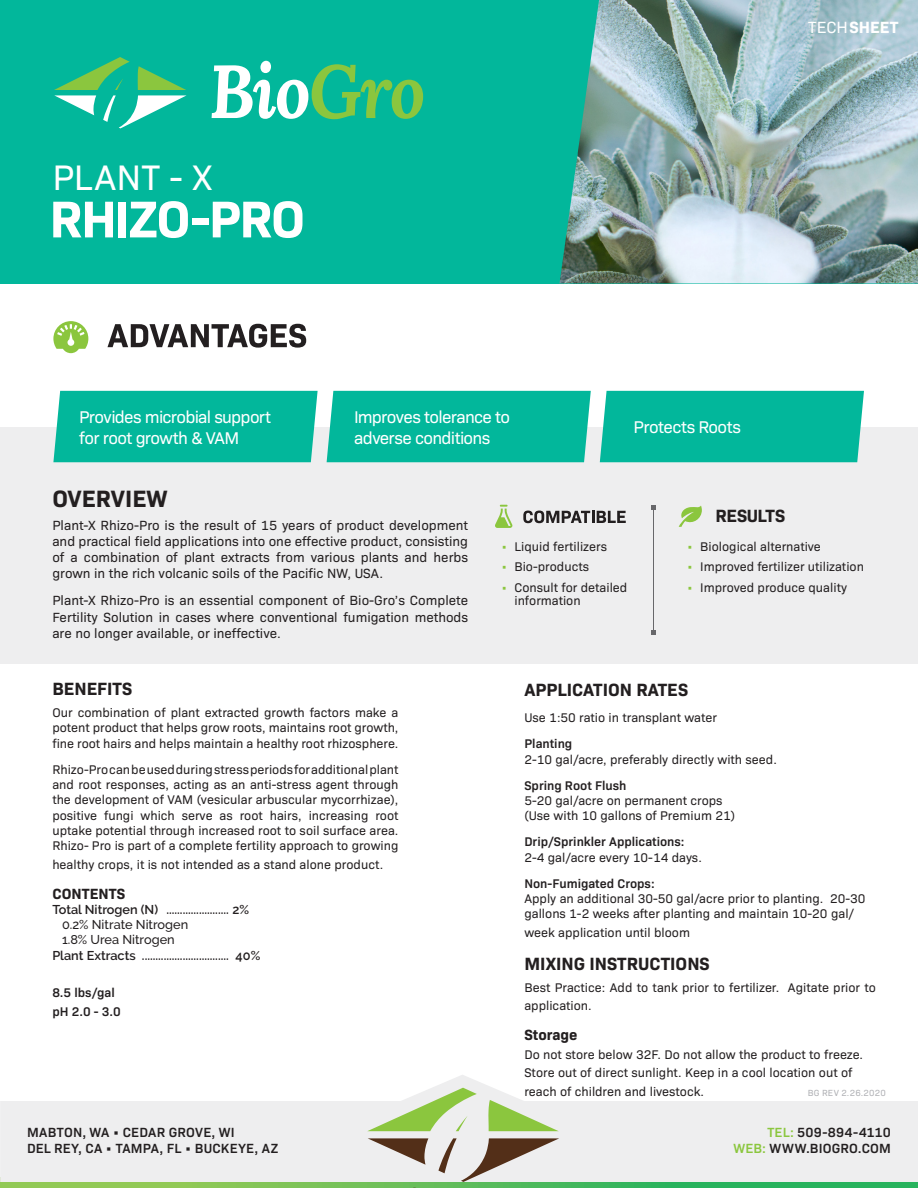
<style>
.page{position:relative;width:918px;height:1188px;background:#fff}
.page>*{position:absolute;margin:0;border:0;box-sizing:border-box;transform-origin:0 0}
.t1{font:700 52.5px "Bio Sans";letter-spacing:-.03em;color:#fff}
.t2{font:36px "Bio Sans";letter-spacing:.01em;color:#fff}
.t3{font:700 24px "Bio Sans";color:#231f20}
.Subhead{font:700 18px "Bio Sans";color:#231f20}
.Subhead-2{font:700 18px "Bio Sans";letter-spacing:-.02em;color:#231f20}
.t4{font:17.25px/20.7px "Bio Sans";letter-spacing:-.04em;color:#fff}
.t5{font:700 16.5px "Bio Sans";color:#fff}
.t6{font:700 15px "Bio Sans";color:#231f20}
.Text{font:13.5px/16.2px "Bio Sans";color:#231f20;text-align:justify}
.t7{font:600 13.5px "Bio Sans";letter-spacing:.015em;color:#231f20}
.Text-2{font:12.75px/15.3px "Bio Sans";color:#231f20}
.analysis{font:600 12.75px "Raleway";color:#231f20}
.Text-3{font:600 12.75px/15.3px "Bio Sans";color:#231f20}
.analysis-2{font:500 12.75px/15.3px "Raleway";color:#231f20}
.t8{font:9px "Bio Sans";letter-spacing:.025em;color:#afb0b4}
.s1{font-weight:400}
.s2{color:#8bc63e}
.s3{font-weight:600}
</style>
<div class="page">
<div style="left:0;top:0;width:918px;height:283px;background:#02b79b"></div>
<img style="left:560px;top:0;width:358px;height:283px">
<div style="left:0;top:427px;width:918px;height:236px;background:#eeeeef"></div>
<div style="left:53px;top:391px;width:265px;height:71px;background:#02b79b"></div>
<div style="left:327px;top:391px;width:264px;height:71px;background:#02b79b"></div>
<div style="left:600px;top:391px;width:264px;height:71px;background:#02b79b"></div>
<svg style="left:0;top:1182px;width:918px;height:6px;background:#5bbd59"></svg>
<svg style="left:0;top:1075px;width:918px;height:107px;fill:#eeeeef"></svg>
<svg style="left:53px;top:321px;width:35px;height:32px"></svg>
<svg style="left:107px;top:324px;width:199px;height:24px"></svg>
<svg style="left:495px;top:505px;width:17px;height:23px"></svg>
<svg style="left:523px;top:511px;width:103px;height:12px"></svg>
<svg style="left:679px;top:506px;width:23px;height:21px"></svg>
<hr style="left:653px;top:507px;width:1px;height:126px;background:#67676a">
<svg style="left:651px;top:630px;width:4px;height:5px"></svg>
<svg style="left:651px;top:505px;width:4px;height:5px"></svg>
<svg style="left:54px;top:57px;width:133px;height:71px"></svg>
<svg style="left:212px;top:61px;width:211px;height:58px"></svg>
<svg style="left:367px;top:1088px;width:110px;height:43px;background:#cfe2b5"></svg>
<svg style="left:488px;top:1100px;width:71px;height:31px;background:#bcda96"></svg>
<svg style="left:438px;top:1138px;width:121px;height:44px;background:#c1b6b0"></svg>
<svg style="left:368px;top:1138px;width:60px;height:27px;background:#a5948a"></svg>
<svg style="left:402px;top:1187px;width:22px;height:1px"></svg>
<p class="t2" style="left:52px;top:151px;width:162px">PLANT - X</p>
<p class="t1" style="left:49px;top:179px;width:257px">RHIZO-PRO</p>
<p class="t5" style="left:808px;top:15px;width:92px"><span class="s1">TECH</span>SHEET</p>
<p class="t4" style="left:79px;top:405px;width:193px">Provides microbial support for root growth &amp; VAM</p>
<p class="t4" style="left:354px;top:405px;width:158px">Improves tolerance to adverse conditions</p>
<p class="t4" style="left:634px;top:416px;width:109px">Protects Roots</p>
<p class="t3" style="left:52px;top:480px;width:117px">OVERVIEW</p>
<p class="Text" style="left:52px;top:516px;width:417px">Plant-X Rhizo-Pro is the result of 15 years of product development and practical field applications into one effective product, consisting of a combination of plant extracts from various plants and herbs grown in the rich volcanic soils of the Pacific NW, USA.</p>
<p class="Text" style="left:52px;top:592px;width:417px">Plant-X Rhizo-Pro is an essential component of Bio-Gro’s Complete Fertility Solution in cases where conventional fumigation methods are no longer available, or ineffective.</p>
<p class="Subhead" style="left:52px;top:675px;width:81px">BENEFITS</p>
<p class="Text-2" style="left:52px;top:704px;width:348px;text-align:justify">Our combination of plant extracted growth factors make a potent product that helps grow roots, maintains root growth, fine root hairs and helps maintain a healthy root rhizosphere.</p>
<p class="Text-2" style="left:52px;top:761px;width:348px;text-align:justify">Rhizo-Pro can be used during stress periods for additional plant and root responses, acting as an anti-stress agent through the development of VAM (vesicular arbuscular mycorrhizae), positive fungi which serve as root hairs, increasing root uptake potential through increased root to soil surface area.<br>Rhizo- Pro is part of a complete fertility approach to growing</p>
<p class="Text-2" style="left:52px;top:856px;width:332px">healthy crops, it is not intended as a stand alone product.</p>
<p class="t6" style="left:52px;top:882px;width:74px">CONTENTS</p>
<p class="analysis" style="left:52px;top:902px;width:198px">Total Nitrogen (N) ....................... 2%</p>
<p class="analysis-2" style="left:62px;top:917px;width:128px">0.2% Nitrate Nitrogen<br>1.8% Urea Nitrogen</p>
<p class="analysis" style="left:52px;top:948px;width:209px">Plant Extracts ................................ 40%</p>
<p class="Text-3" style="left:52px;top:984px;width:64px">8.5 lbs/gal</p>
<p class="Text-3" style="left:52px;top:1003px;width:70px">pH 2.0 - 3.0</p>
<p class="t7" style="left:27px;top:1122px;width:209px">MABTON, WA • CEDAR GROVE, WI</p>
<p class="t7" style="left:27px;top:1138px;width:253px">DEL REY, CA • TAMPA, FL • BUCKEYE, AZ</p>
<p class="Text-2" style="left:501px;top:538px;width:108px"><span class="s2">•</span> Liquid fertilizers</p>
<p class="Text-2" style="left:501px;top:558px;width:90px"><span class="s2">•</span> Bio-products</p>
<p class="Text-2" style="left:514px;top:579px;width:114px;line-height:13.5px;text-indent:-14px"><span class="s2">•</span> Consult for detailed information</p>
<p class="Subhead-2" style="left:716px;top:502px;width:71px">RESULTS</p>
<p class="Text-2" style="left:687px;top:538px;width:136px"><span class="s2">•</span> Biological alternative</p>
<p class="Text-2" style="left:687px;top:558px;width:179px"><span class="s2">•</span> Improved fertilizer utilization</p>
<p class="Text-2" style="left:687px;top:578px;width:162px"><span class="s2">•</span> Improved produce quality</p>
<p class="Subhead" style="left:524px;top:676px;width:165px">APPLICATION RATES</p>
<p class="Text-2" style="left:524px;top:709px;width:194px">Use 1:50 ratio in transplant water</p>
<p class="Text-2" style="left:524px;top:735px;width:254px"><span class="s3">Planting<br></span>2-10 gal/acre, preferably directly with seed.</p>
<p class="Text-2" style="left:524px;top:777px;width:212px"><span class="s3">Spring Root Flush<br></span>5-20 gal/acre on permanent crops (Use with 10 gallons of Premium 21)</p>
<p class="Text-3" style="left:524px;top:833px;width:179px">Drip/Sprinkler Applications:<br><span class="s1">2-4 gal/acre every 10-14 days.</span></p>
<p class="Text-2" style="left:524px;top:875px;width:343px"><span class="s3">Non-Fumigated Crops:<br></span>Apply an additional 30-50 gal/acre prior to planting. 20-30 gallons 1-2 weeks after planting and maintain 10-20 gal/</p>
<p class="Text-2" style="left:524px;top:924px;width:167px">week application until bloom</p>
<p class="Subhead" style="left:524px;top:949px;width:187px">MIXING INSTRUCTIONS</p>
<p class="Text-2" style="left:524px;top:977px;width:353px;line-height:18.8px">Best Practice: Add to tank prior to fertilizer. Agitate prior to application.</p>
<p class="t6" style="left:524px;top:1023px;width:55px">Storage</p>
<p class="Text-2" style="left:524px;top:1044px;width:340px;line-height:18.8px">Do not store below 32F. Do not allow the product to freeze.<br>Store out of direct sunlight. Keep in a cool location out of reach of children and livestock.</p>
<p class="t8" style="left:808px;top:1087px;width:80px">BG REV 2.26.2020</p>
<p class="t7" style="left:767px;top:1122px;width:125px"><span class="s2">TEL:</span> 509-894-4110</p>
<p class="t7" style="left:733px;top:1138px;width:159px"><span class="s2">WEB:</span> WWW.BIOGRO.COM</p>
</div>
